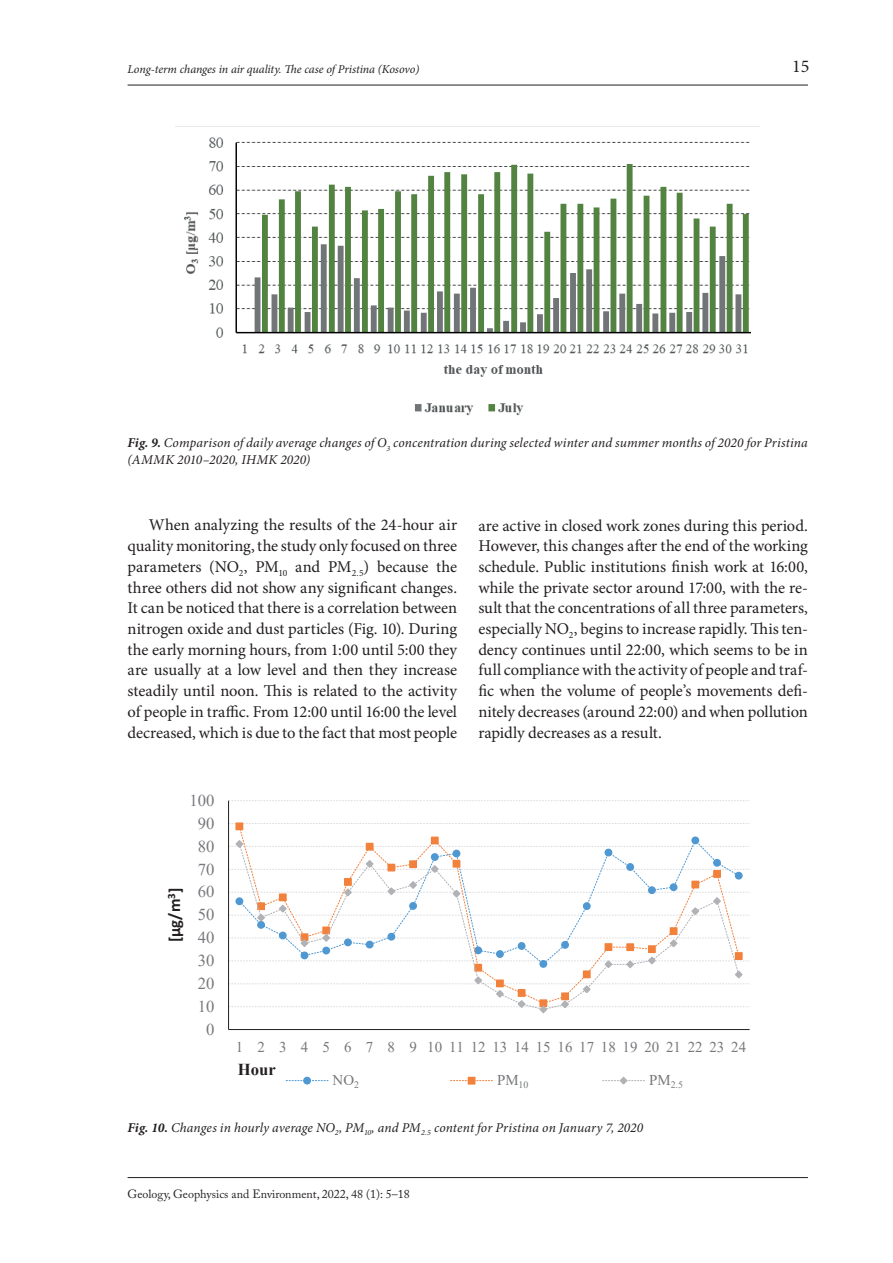
<style>
.page{position:relative;width:893px;height:1263px;background:#fff}
.page>*{position:absolute;margin:0;border:0;box-sizing:border-box;transform-origin:0 0}
.t1{font:18px "Minion Pro";color:#231f20}
.t2{font:16.65px "Times New Roman";letter-spacing:-.005em;color:#76787b}
.t3{font:700 16.65px "Calibri";color:#231f20}
.t4{font:700 16.65px "Times New Roman";color:#231f20}
.t5{font:16.5px/20.7px "Minion Pro";letter-spacing:-.005em;color:#231f20;text-align:justify}
.t6{font:15px "Times New Roman";color:#76787b}
.t7{font:italic 13.5px/16.2px "Minion Pro";letter-spacing:.01em;color:#231f20}
.t8{font:italic 12px "Minion Pro";letter-spacing:-.01em;color:#231f20}
.t9{font:12px "Adobe Caslon Pro";color:#231f20}
.t10{font:9.9px "Times New Roman";color:#76787b}
.s1{font-weight:700}
</style>
<div class="page">
<hr style="left:128px;top:85px;width:680px;height:1px;background:#231f20">
<hr style="left:128px;top:1177px;width:680px;height:1px;background:#231f20">
<svg style="left:229px;top:823px;width:521px;height:1px"></svg>
<svg style="left:229px;top:800px;width:521px;height:1px"></svg>
<hr style="left:228px;top:801px;width:1px;height:228px;background:#231f20">
<hr style="left:229px;top:1029px;width:521px;height:1px;background:#231f20">
<div style="left:236px;top:823px;width:7px;height:7px;background:#f2813c"></div>
<div style="left:235px;top:822px;width:8px;height:8px;border:1px solid #f2813c"></div>
<div style="left:431px;top:837px;width:7px;height:7px;background:#f2813c"></div>
<div style="left:431px;top:836px;width:8px;height:8px;border:1px solid #f2813c"></div>
<svg style="left:240px;top:849px;width:493px;height:84px"></svg>
<svg style="left:229px;top:839px;width:521px;height:10px"></svg>
<svg style="left:229px;top:859px;width:521px;height:64px"></svg>
<svg style="left:229px;top:933px;width:521px;height:81px"></svg>
<svg style="left:286px;top:1080px;width:42px;height:1px"></svg>
<div style="left:304px;top:1077px;width:6px;height:7px;background:#4f98d2;border-radius:50%"></div>
<div style="left:303px;top:1077px;width:8px;height:7px;border:1px solid #4f98d2;border-radius:50%"></div>
<svg style="left:451px;top:1080px;width:41px;height:1px"></svg>
<div style="left:468px;top:1077px;width:7px;height:7px;background:#f2813c"></div>
<svg style="left:603px;top:1076px;width:41px;height:9px"></svg>
<img style="left:184px;top:137px;width:567px;height:279px">
<p class="t8" style="left:128px;top:60px;width:293px">Long-term changes in air quality. The case of Pristina (Kosovo)</p>
<p class="t1" style="left:792px;top:54px;width:19px">15</p>
<p class="t7" style="left:128px;top:435px;width:682px"><span class="s1">Fig. 9.</span> Comparison of daily average changes of O<sub>3</sub> concentration during selected winter and summer months of 2020 for Pristina (AMMK 2010–2020, IHMK 2020)</p>
<p class="t5" style="left:128px;top:515px;width:331px;text-indent:21px">When analyzing the results of the 24-hour air quality monitoring, the study only focused on three parameters (NO<sub>2</sub>, PM<sub>10</sub> and PM<sub>2.5</sub>) because the three others did not show any significant changes.<br>It can be noticed that there is a correlation between nitrogen oxide and dust particles (Fig. 10). During the early morning hours, from 1:00 until 5:00 they are usually at a low level and then they increase steadily until noon. This is related to the activity of people in traffic. From 12:00 until 16:00 the level decreased, which is due to the fact that most people</p>
<p class="t5" style="left:478px;top:515px;width:331px">are active in closed work zones during this period.<br>However, this changes after the end of the working schedule. Public institutions finish work at 16:00, while the private sector around 17:00, with the re&shy;sult that the concentrations of all three parameters, especially NO<sub>2</sub>, begins to increase rapidly. This ten&shy;dency continues until 22:00, which seems to be in full compliance with the activity of people and traf&shy;fic when the volume of people’s movements defi&shy;nitely decreases (around 22:00) and when pollution rapidly decreases as a result.</p>
<p class="t2" style="left:190px;top:788px;width:26px">100</p>
<p class="t2" style="left:198px;top:811px;width:18px">90</p>
<p class="t2" style="left:198px;top:834px;width:18px">80</p>
<p class="t3" style="left:163px;top:942px;width:56px;rotate:-90deg">[μg/m<sup>3</sup>]</p>
<p class="t2" style="left:198px;top:857px;width:18px">70</p>
<p class="t2" style="left:198px;top:880px;width:18px">60</p>
<p class="t2" style="left:198px;top:903px;width:18px">50</p>
<p class="t2" style="left:198px;top:926px;width:18px">40</p>
<p class="t2" style="left:198px;top:949px;width:18px">30</p>
<p class="t2" style="left:198px;top:972px;width:18px">20</p>
<p class="t2" style="left:198px;top:994px;width:18px">10</p>
<p class="t2" style="left:206px;top:1017px;width:10px">0</p>
<p class="t6" style="left:236px;top:1036px;width:512px">1 2 3 4 5 6 7 8 9 101112131415161718192021222324</p>
<p class="t4" style="left:238px;top:1058px;width:39px">Hour</p>
<p class="t6" style="left:333px;top:1070px;width:28px">NO<sub>2</sub></p>
<p class="t6" style="left:497px;top:1070px;width:33px">PM<sub>10</sub></p>
<p class="t10" style="left:649px;top:1077px;width:35px"><sup>PM</sup>2.5</p>
<p class="t7" style="left:128px;top:1119px;width:517px"><span class="s1">Fig. 10.</span> Changes in hourly average NO<sub>2</sub>, PM<sub>10</sub>, and PM<sub>2.5</sub> content for Pristina on January 7, 2020</p>
<p class="t9" style="left:128px;top:1187px;width:284px">Geology, Geophysics and Environment, 2022, 48 (1): 5–18</p>
</div>
